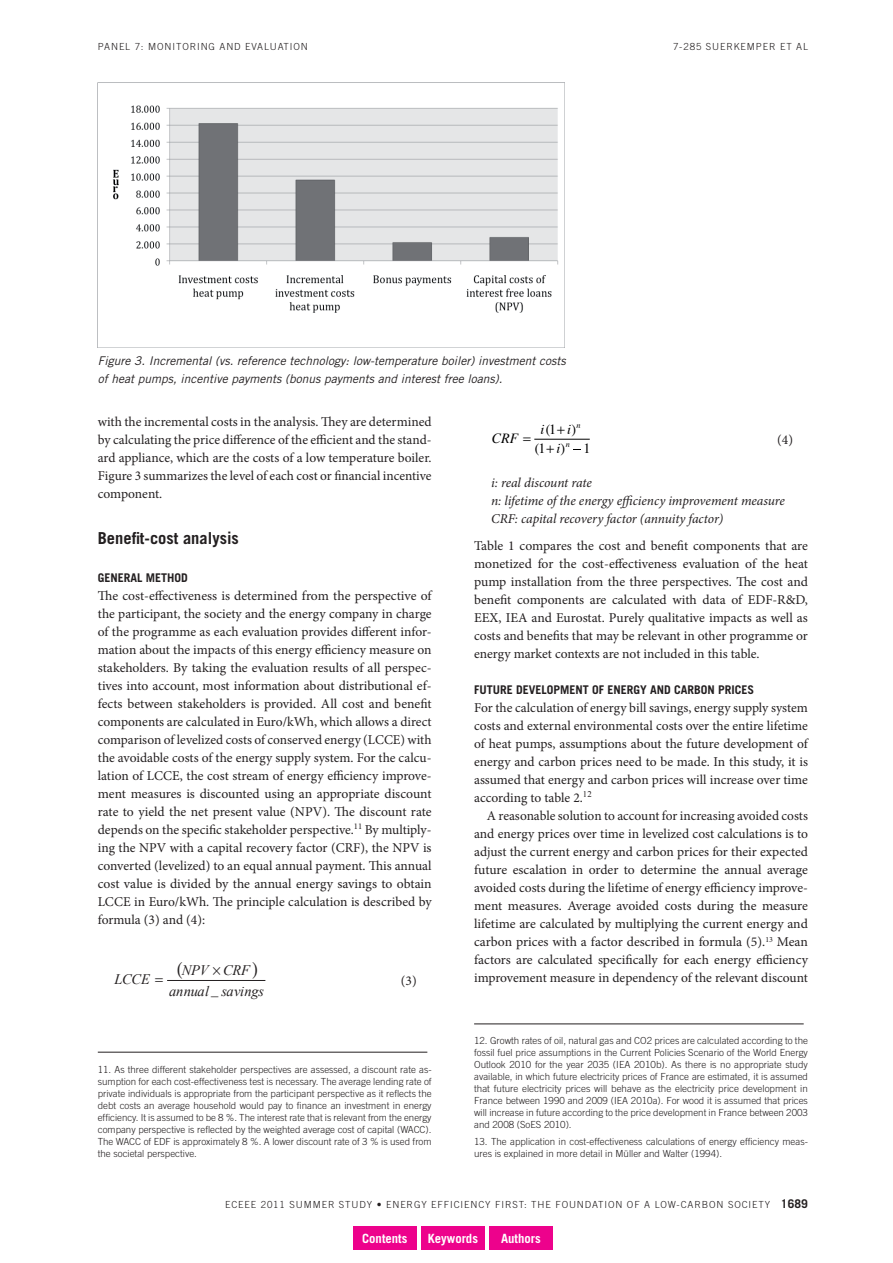
<style>
.page{position:relative;width:893px;height:1263px;background:#fff}
.page>*{position:absolute;margin:0;border:0;box-sizing:border-box;transform-origin:0 0}
.t1{font:700 16.5px "Trade Gothic";color:#231f20}
.t2{font:italic 14.55px "Times New Roman";letter-spacing:-.01em;color:#231f20}
.t3{font:14.55px "Times New Roman";color:#231f20}
.t4{font:13.95px/19.5px "Times";color:#000;text-align:center}
.t5{font:italic 13.95px "Times";color:#000}
.t6{font:13.5px/18px "Minion Pro";color:#231f20;text-align:justify}
.t7{font:italic 13.5px/18px "Minion Pro";letter-spacing:-.01em;color:#231f20}
.t8{font:700 12.75px "Trade Gothic";color:#fff}
.t9{font:italic 12px/18px "Trade Gothic";color:#231f20}
.t10{font:700 12px "Trade Gothic";color:#231f20}
.t11{font:300 9.75px/12px "Trade Gothic";color:#231f20;text-align:justify}
.t12{font:300 9.75px "Trade Gothic";letter-spacing:.09em;color:#231f20}
.s1{font-style:italic}
</style>
<div class="page">
<hr style="left:98px;top:1052px;width:329px;height:1px;background:#231f20">
<hr style="left:474px;top:1024px;width:330px;height:1px;background:#231f20">
<img style="left:98px;top:105px;width:466px;height:243px">
<hr style="left:167px;top:980px;width:98px;height:1px;background:#231f20">
<hr style="left:534px;top:439px;width:56px;height:1px;background:#000">
<div style="left:353px;top:1226px;width:64px;height:24px;background:#ed028c"></div>
<div style="left:421px;top:1226px;width:64px;height:24px;background:#ed028c"></div>
<div style="left:489px;top:1226px;width:64px;height:24px;background:#ed028c"></div>
<p class="t11" style="left:98px;top:41px;width:66px">PAN EL 7: MONI</p>
<p class="t11" style="left:176px;top:41px;width:28px">TORING</p>
<p class="t11" style="left:220px;top:41px;width:77px">AN D EVALUATION</p>
<p class="t11" style="left:673px;top:41px;width:47px">7-285 Suer</p>
<p class="t11" style="left:734px;top:41px;width:15px">kemper</p>
<p class="t11" style="left:780px;top:41px;width:29px">et al</p>
<p class="t9" style="left:98px;top:352px;width:469px">Figure 3. Incremental (vs. reference technology: low-temperature boiler) investment costs of heat pumps, incentive payments (bonus payments and interest free loans).</p>
<p class="t6" style="left:98px;top:413px;width:335px">with the incremental costs in the analysis. They are determined by calculating the price difference of the efficient and the stand&shy;ard appliance, which are the costs of a low temperature boiler.<br>Figure 3 summarizes the level of each cost or financial incentive component.</p>
<p class="t1" style="left:98px;top:528px;width:143px">BENEFIT-COST ANALYSIS</p>
<p class="t10" style="left:98px;top:570px;width:92px">GENERAL METHOD</p>
<p class="t6" style="left:98px;top:587px;width:335px">The cost-effectiveness is determined from the perspective of the participant, the society and the energy company in charge of the programme as each evaluation provides different infor&shy;mation about the impacts of this energy efficiency measure on stakeholders. By taking the evaluation results of all perspec&shy;tives into account, most information about distributional ef&shy;fects between stakeholders is provided. All cost and benefit components are calculated in Euro/kWh, which allows a direct comparison of levelized costs of conserved energy (LCCE) with the avoidable costs of the energy supply system. For the calcu&shy;lation of LCCE, the cost stream of energy efficiency improve&shy;ment measures is discounted using an appropriate discount rate to yield the net present value (NPV). The discount rate depends on the specific stakeholder perspective.<sup>11</sup> By multiply&shy;ing the NPV with a capital recovery factor (CRF), the NPV is converted (levelized) to an equal annual payment. This annual cost value is divided by the annual energy savings to obtain LCCE in Euro/kWh. The principle calculation is described by formula (3) and (4):</p>
<p class="t2" style="left:114px;top:969px;width:37px">LCCE</p>
<p class="t2" style="left:182px;top:960px;width:70px">NPV CRF</p>
<p class="t2" style="left:169px;top:980px;width:96px">annual savings</p>
<p class="t3" style="left:211px;top:980px;width:9px">_</p>
<p class="t6" style="left:401px;top:971px;width:17px">(3)</p>
<p class="t11" style="left:98px;top:1063px;width:335px">11. As three different stakeholder perspectives are assessed, a discount rate as&shy;sumption for each cost-effectiveness test is necessary. The average lending rate of private individuals is appropriate from the participant perspective as it reflects the debt costs an average household would pay to finance an investment in energy efficiency. It is assumed to be 8 %. The interest rate that is relevant from the energy company perspective is reflected by the weighted average cost of capital (WACC).<br>The WACC of EDF is approximately 8 %. A lower discount rate of 3 % is used from the societal perspective.</p>
<p class="t5" style="left:492px;top:426px;width:28px">CRF</p>
<p class="t4" style="left:535px;top:418px;width:57px"><span class="s1">i</span>(1 <span class="s1">i</span>)<sup>n<br></sup>(1 <span class="s1">i</span>)<sup>n</sup> 1</p>
<p class="t6" style="left:777px;top:431px;width:17px">(4)</p>
<p class="t7" style="left:491px;top:474px;width:295px">i: real discount rate<br>n: lifetime of the energy efficiency improvement measure<br>CRF: capital recovery factor (annuity factor)</p>
<p class="t6" style="left:474px;top:537px;width:335px">Table 1 compares the cost and benefit components that are monetized for the cost-effectiveness evaluation of the heat pump installation from the three perspectives. The cost and benefit components are calculated with data of EDF-R&amp;D, EEX, IEA and Eurostat. Purely qualitative impacts as well as costs and benefits that may be relevant in other programme or energy market contexts are not included in this table.</p>
<p class="t10" style="left:474px;top:682px;width:282px">FUTURE DEVELOPMENT OF ENERGY AND CARBON PRICES</p>
<p class="t6" style="left:474px;top:699px;width:335px">For the calculation of energy bill savings, energy supply system costs and external environmental costs over the entire lifetime of heat pumps, assumptions about the future development of energy and carbon prices need to be made. In this study, it is assumed that energy and carbon prices will increase over time according to table 2.<sup>12</sup></p>
<p class="t6" style="left:474px;top:807px;width:335px;text-indent:13px">A reasonable solution to account for increasing avoided costs and energy prices over time in levelized cost calculations is to adjust the current energy and carbon prices for their expected future escalation in order to determine the annual average avoided costs during the lifetime of energy efficiency improve&shy;ment measures. Average avoided costs during the measure lifetime are calculated by multiplying the current energy and carbon prices with a factor described in formula (5).<sup>13</sup> Mean factors are calculated specifically for each energy efficiency improvement measure in dependency of the relevant discount</p>
<p class="t11" style="left:474px;top:1035px;width:335px">12. Growth rates of oil, natural gas and CO2 prices are calculated according to the fossil fuel price assumptions in the Current Policies Scenario of the World Energy Outlook 2010 for the year 2035 (I EA 2010b). As there is no appropriate study available, in which future electricity prices of France are estimated, it is assumed that future electricity prices will behave as the electricity price development in France between 1990 and 2009 (I EA 2010a). For wood it is assumed that prices will increase in future according to the price development in France between 2003 and 2008 (SoES 2010).</p>
<p class="t11" style="left:474px;top:1135px;width:335px">13. The application in cost-effectiveness calculations of energy efficiency meas&shy;ures is explained in more detail in Müller and Walter (1994).</p>
<p class="t12" style="left:225px;top:1199px;width:287px">ECEEE 2011 SUMMER STUDY • Energy efficiency first</p>
<p class="t12" style="left:524px;top:1199px;width:235px">: The fou ndation of a low-car bon society</p>
<p class="t10" style="left:781px;top:1197px;width:29px">1689</p>
<p class="t8" style="left:362px;top:1230px;width:47px">CONTENTS</p>
<p class="t8" style="left:428px;top:1230px;width:52px">KEYWORDS</p>
<p class="t8" style="left:501px;top:1230px;width:41px">AUTHORS</p>
</div>
